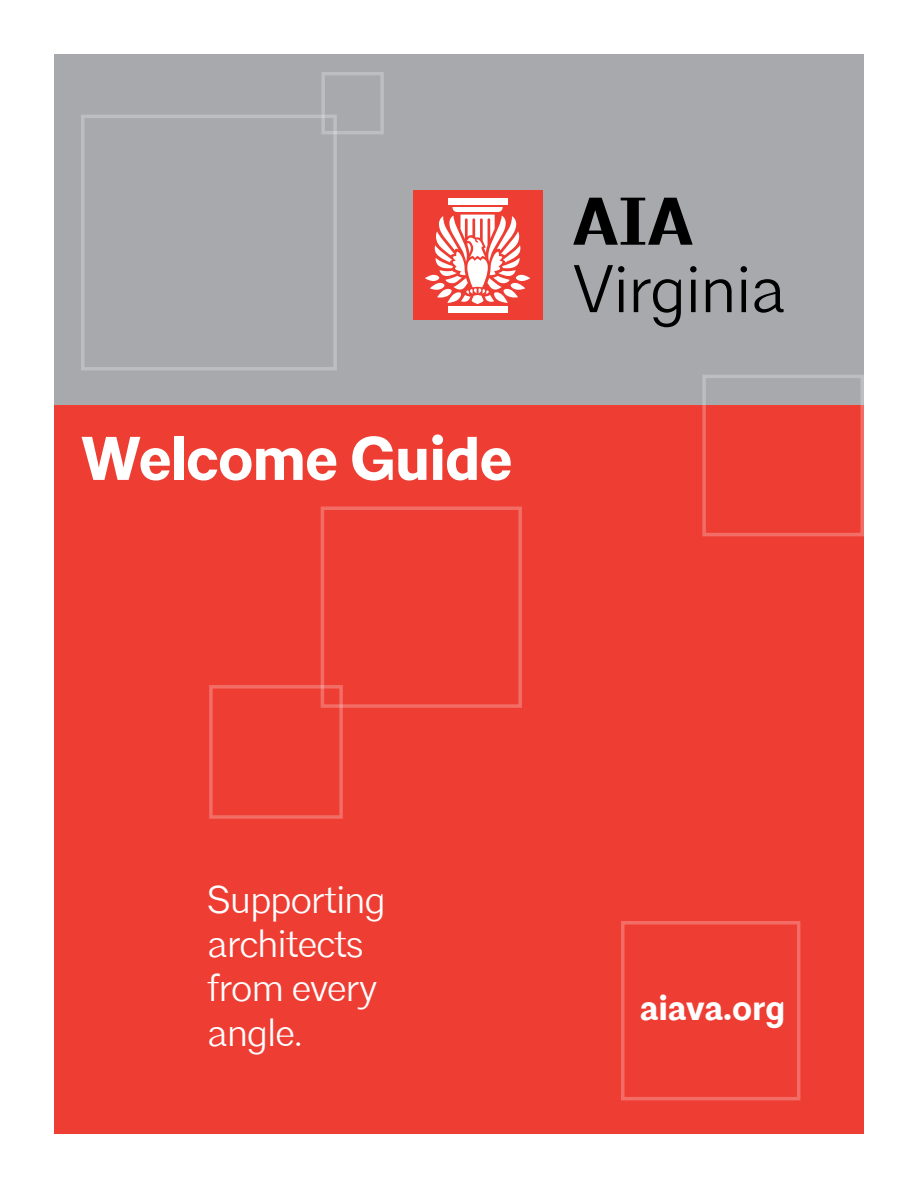
<style>
.page{position:relative;width:918px;height:1188px;background:#fff}
.page>*{position:absolute;margin:0;border:0;box-sizing:border-box;transform-origin:0 0}
.t1{font:300 67.2px/67.5px "Architype";letter-spacing:-.02em;color:#000}
.t2{font:700 61.5px "Architype";letter-spacing:-.02em;color:#fff}
.t3{font:300 39.3px "Architype";letter-spacing:-.03em;color:#fff}
.t4{font:700 34.8px "Architype";color:#fff}
.s1{font-weight:700}
</style>
<div class="page">
<div style="left:54px;top:403px;width:810px;height:731px;background:#ee3e34"></div>
<div style="left:54px;top:54px;width:810px;height:350px;background:#a8a9ad"></div>
<div style="left:413px;top:190px;width:129px;height:130px;background:#ee3e34"></div>
<div style="left:448px;top:198px;width:60px;height:6px;background:#fff"></div>
<div style="left:448px;top:306px;width:60px;height:6px;background:#fff"></div>
<svg style="left:425px;top:207px;width:105px;height:97px"></svg>
<p class="t2" style="left:81px;top:421px;width:433px">Welcome Guide</p>
<p class="t1" style="left:572px;top:189px;width:216px"><span class="s1">AIA<br></span>Virginia</p>
<p class="t3" style="left:207px;top:876px;width:180px">Supporting</p>
<p class="t3" style="left:207px;top:920px;width:159px">architects</p>
<p class="t3" style="left:207px;top:964px;width:172px">from every</p>
<p class="t3" style="left:207px;top:1008px;width:97px">angle.</p>
<p class="t4" style="left:640px;top:987px;width:147px">aiava.org</p>
</div>
